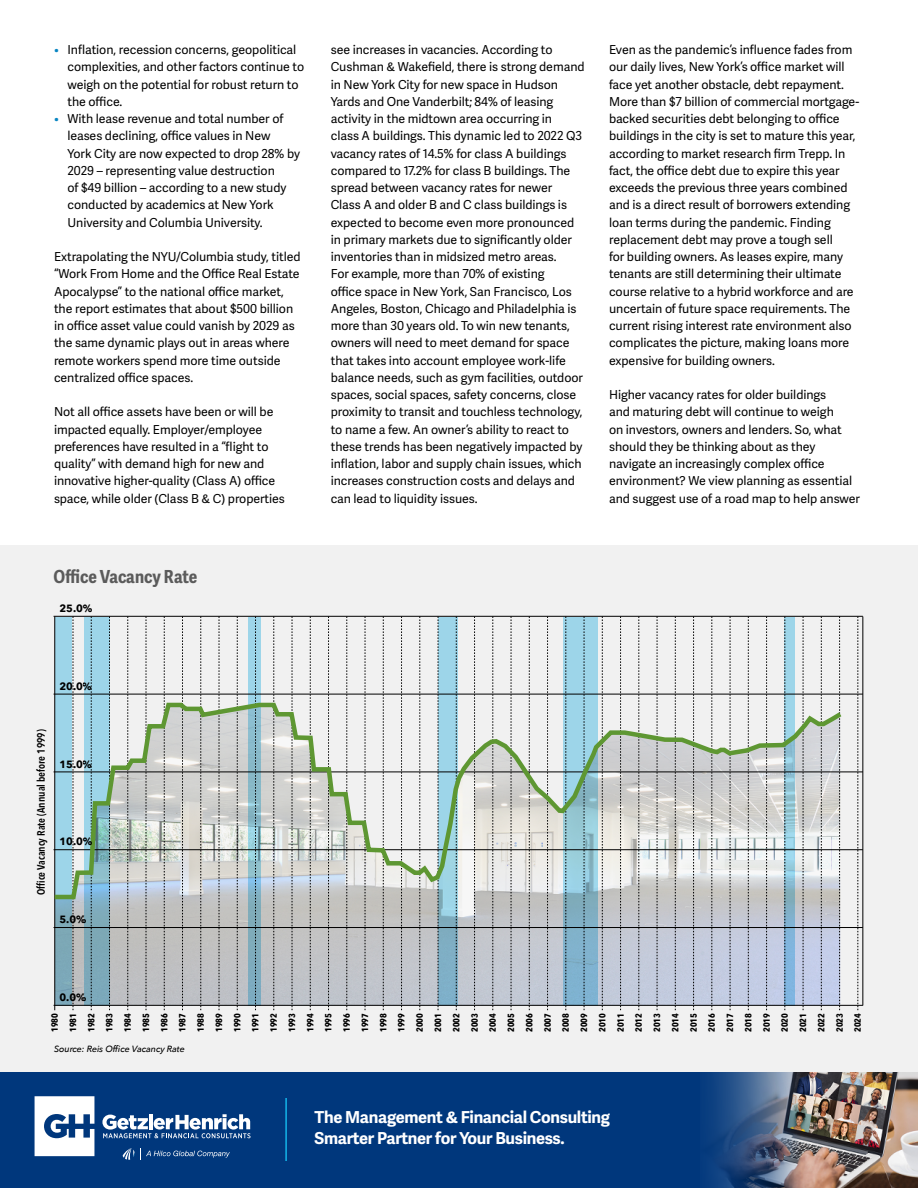
<style>
.page{position:relative;width:918px;height:1188px;background:#fff}
.page>*{position:absolute;margin:0;border:0;box-sizing:border-box;transform-origin:0 0}
.t1{font:700 18px "Adelle Sans Cnd";color:#5b5b5b}
.t2{font:700 16.5px/21px "Adelle Sans";letter-spacing:-.02em;color:#fff}
.t3{font:12.3px/17.2px "Adelle Sans";letter-spacing:-.005em;color:#000}
.t4{font:600 10.65px "Avenir Next Condensed";color:#000}
.t5{font:700 10.5px "Avenir Next";color:#000}
.t6{font:700 9px/18.3px "Avenir Next Condensed";letter-spacing:.01em;color:#000;text-align:justify}
.t7{font:italic 500 9px "Avenir Next";letter-spacing:-.01em;color:#000}
.s1{color:#0885c2}
</style>
<div class="page">
<div style="left:0;top:545px;width:918px;height:527px;background:#f1f1f1"></div>
<div style="left:0;top:1072px;width:918px;height:116px;background:#00377c"></div>
<hr style="left:285px;top:1098px;width:2px;height:63px;background:#13b5ea">
<svg style="left:102px;top:1114px;width:149px;height:24px"></svg>
<svg style="left:35px;top:1096px;width:59px;height:60px"></svg>
<svg style="left:123px;top:1148px;width:107px;height:12px"></svg>
<img style="left:708px;top:1072px;width:210px;height:116px">
<img style="left:72px;top:901px;width:767px;height:104px">
<hr style="left:54px;top:616px;width:809px;height:1px;background:#000">
<hr style="left:54px;top:694px;width:809px;height:1px;background:#000">
<hr style="left:54px;top:772px;width:809px;height:1px;background:#000">
<hr style="left:54px;top:849px;width:809px;height:1px;background:#000">
<hr style="left:54px;top:927px;width:809px;height:1px;background:#000">
<hr style="left:54px;top:1005px;width:809px;height:1px;background:#000">
<hr style="left:54px;top:616px;width:1px;height:394px;background:#000">
<svg style="left:73px;top:616px;width:1px;height:394px"></svg>
<svg style="left:109px;top:616px;width:1px;height:394px"></svg>
<svg style="left:128px;top:616px;width:1px;height:394px"></svg>
<svg style="left:146px;top:616px;width:1px;height:394px"></svg>
<svg style="left:164px;top:616px;width:1px;height:394px"></svg>
<svg style="left:182px;top:616px;width:1px;height:394px"></svg>
<svg style="left:201px;top:616px;width:1px;height:394px"></svg>
<svg style="left:219px;top:616px;width:1px;height:394px"></svg>
<svg style="left:237px;top:616px;width:1px;height:394px"></svg>
<svg style="left:274px;top:616px;width:1px;height:394px"></svg>
<svg style="left:292px;top:616px;width:1px;height:394px"></svg>
<svg style="left:310px;top:616px;width:1px;height:394px"></svg>
<svg style="left:328px;top:616px;width:1px;height:394px"></svg>
<svg style="left:347px;top:616px;width:1px;height:394px"></svg>
<svg style="left:365px;top:616px;width:1px;height:394px"></svg>
<svg style="left:383px;top:616px;width:1px;height:394px"></svg>
<svg style="left:401px;top:616px;width:1px;height:394px"></svg>
<svg style="left:420px;top:616px;width:1px;height:394px"></svg>
<svg style="left:474px;top:616px;width:1px;height:394px"></svg>
<svg style="left:493px;top:616px;width:1px;height:394px"></svg>
<svg style="left:511px;top:616px;width:1px;height:394px"></svg>
<svg style="left:529px;top:616px;width:1px;height:394px"></svg>
<svg style="left:547px;top:616px;width:1px;height:394px"></svg>
<svg style="left:602px;top:616px;width:1px;height:394px"></svg>
<svg style="left:620px;top:616px;width:1px;height:394px"></svg>
<svg style="left:639px;top:616px;width:1px;height:394px"></svg>
<svg style="left:657px;top:616px;width:1px;height:394px"></svg>
<svg style="left:675px;top:616px;width:1px;height:394px"></svg>
<svg style="left:693px;top:616px;width:1px;height:394px"></svg>
<svg style="left:712px;top:616px;width:1px;height:394px"></svg>
<svg style="left:730px;top:616px;width:1px;height:394px"></svg>
<svg style="left:748px;top:616px;width:1px;height:394px"></svg>
<svg style="left:766px;top:616px;width:1px;height:394px"></svg>
<svg style="left:803px;top:616px;width:1px;height:394px"></svg>
<svg style="left:821px;top:616px;width:1px;height:394px"></svg>
<svg style="left:839px;top:616px;width:1px;height:394px"></svg>
<svg style="left:858px;top:616px;width:1px;height:394px"></svg>
<hr style="left:863px;top:616px;width:1px;height:390px;background:#000">
<svg style="left:55px;top:617px;width:17px;height:389px;background:#86b6c8"></svg>
<svg style="left:84px;top:617px;width:25px;height:389px;background:#85b5c7"></svg>
<svg style="left:248px;top:617px;width:12px;height:389px;background:#83b2c4"></svg>
<svg style="left:785px;top:617px;width:10px;height:389px;background:#88bcd8"></svg>
<svg style="left:438px;top:617px;width:20px;height:389px;background:#86b7cb"></svg>
<svg style="left:563px;top:617px;width:34px;height:389px;background:#86b8ce"></svg>
<svg style="left:53px;top:700px;width:793px;height:201px"></svg>
<p class="t3" style="left:68px;top:41px;width:238px;text-indent:-14px"><span class="s1">•</span> Inflation, recession concerns, geopolitical complexities, and other factors continue to weigh on the potential for robust return to the office.</p>
<p class="t3" style="left:68px;top:110px;width:234px;text-indent:-14px"><span class="s1">•</span> With lease revenue and total number of leases declining, office values in New<br>York City are now expected to drop 28% by 2029 – representing value destruction<br>of $49 billion – according to a new study conducted by academics at New York University and Columbia University.</p>
<p class="t3" style="left:54px;top:248px;width:248px">Extrapolating the NYU/Columbia study, titled “Work From Home and the Office Real Estate Apocalypse” to the national office market, the report estimates that about $500 billion in office asset value could vanish by 2029 as the same dynamic plays out in areas where remote workers spend more time outside centralized office spaces.</p>
<p class="t3" style="left:54px;top:404px;width:233px">Not all office assets have been or will be impacted equally. Employer/employee preferences have resulted in a “flight to quality” with demand high for new and innovative higher-quality (Class A) office space, while older (Class B &amp; C) properties</p>
<h1 class="t1" style="left:54px;top:566px;width:145px">Office Vacancy Rate</h1>
<p class="t5" style="left:59px;top:599px;width:35px">25.0%</p>
<p class="t3" style="left:331px;top:41px;width:255px">see increases in vacancies. According to Cushman &amp; Wakefield, there is strong demand in New York City for new space in Hudson Yards and One Vanderbilt; 84% of leasing activity in the midtown area occurring in<br>class A buildings. This dynamic led to 2022 Q3 vacancy rates of 14.5% for class A buildings compared to 17.2% for class B buildings. The spread between vacancy rates for newer Class A and older B and C class buildings is expected to become even more pronounced in primary markets due to significantly older inventories than in midsized metro areas.<br>For example, more than 70% of existing<br>office space in New York, San Francisco, Los Angeles, Boston, Chicago and Philadelphia is more than 30 years old. To win new tenants, owners will need to meet demand for space that takes into account employee work-life balance needs, such as gym facilities, outdoor spaces, social spaces, safety concerns, close proximity to transit and touchless technology, to name a few. An owner’s ability to react to these trends has been negatively impacted by inflation, labor and supply chain issues, which increases construction costs and delays and can lead to liquidity issues.</p>
<p class="t3" style="left:609px;top:41px;width:252px">Even as the pandemic’s influence fades from our daily lives, New York’s office market will face yet another obstacle, debt repayment.<br>More than $7 billion of commercial mortgage&shy;backed securities debt belonging to office buildings in the city is set to mature this year, according to market research firm Trepp. In fact, the office debt due to expire this year exceeds the previous three years combined and is a direct result of borrowers extending loan terms during the pandemic. Finding replacement debt may prove a tough sell<br>for building owners. As leases expire, many tenants are still determining their ultimate course relative to a hybrid workforce and are uncertain of future space requirements. The current rising interest rate environment also complicates the picture, making loans more expensive for building owners.</p>
<p class="t3" style="left:609px;top:386px;width:252px">Higher vacancy rates for older buildings<br>and maturing debt will continue to weigh<br>on investors, owners and lenders. So, what should they be thinking about as they navigate an increasingly complex office environment? We view planning as essential and suggest use of a road map to help answer</p>
<p class="t5" style="left:59px;top:677px;width:35px">20.0%</p>
<p class="t4" style="left:32px;top:895px;width:167px;rotate:-90deg">Office Vacancy Rate (Annual before 1999)</p>
<p class="t5" style="left:59px;top:755px;width:35px">15.0%</p>
<p class="t5" style="left:59px;top:833px;width:35px">10.0%</p>
<p class="t5" style="left:59px;top:910px;width:28px">5.0%</p>
<p class="t5" style="left:59px;top:988px;width:28px">0.0%</p>
<p class="t6" style="left:46px;top:1032px;width:21px;rotate:-90deg">1980<br>1981<br>1982<br>1983<br>1984<br>1985<br>1986<br>1987<br>1988<br>1989<br>1990<br>1991<br>1992<br>1993<br>1994<br>1995<br>1996<br>1997<br>1998<br>1999<br>2000<br>2001<br>2002<br>2003<br>2004<br>2005<br>2006<br>2007<br>2008<br>2009<br>2010<br>2011<br>2012<br>2013<br>2014<br>2015<br>2016<br>2017<br>2018<br>2019<br>2020<br>2021<br>2022<br>2023<br>2024</p>
<p class="t7" style="left:54px;top:1041px;width:132px">Source: Reis Office Vacancy Rate</p>
<h2 class="t2" style="left:315px;top:1107px;width:297px">The Management &amp; Financial Consulting<br>Smarter Partner for Your Business.</h2>
</div>
